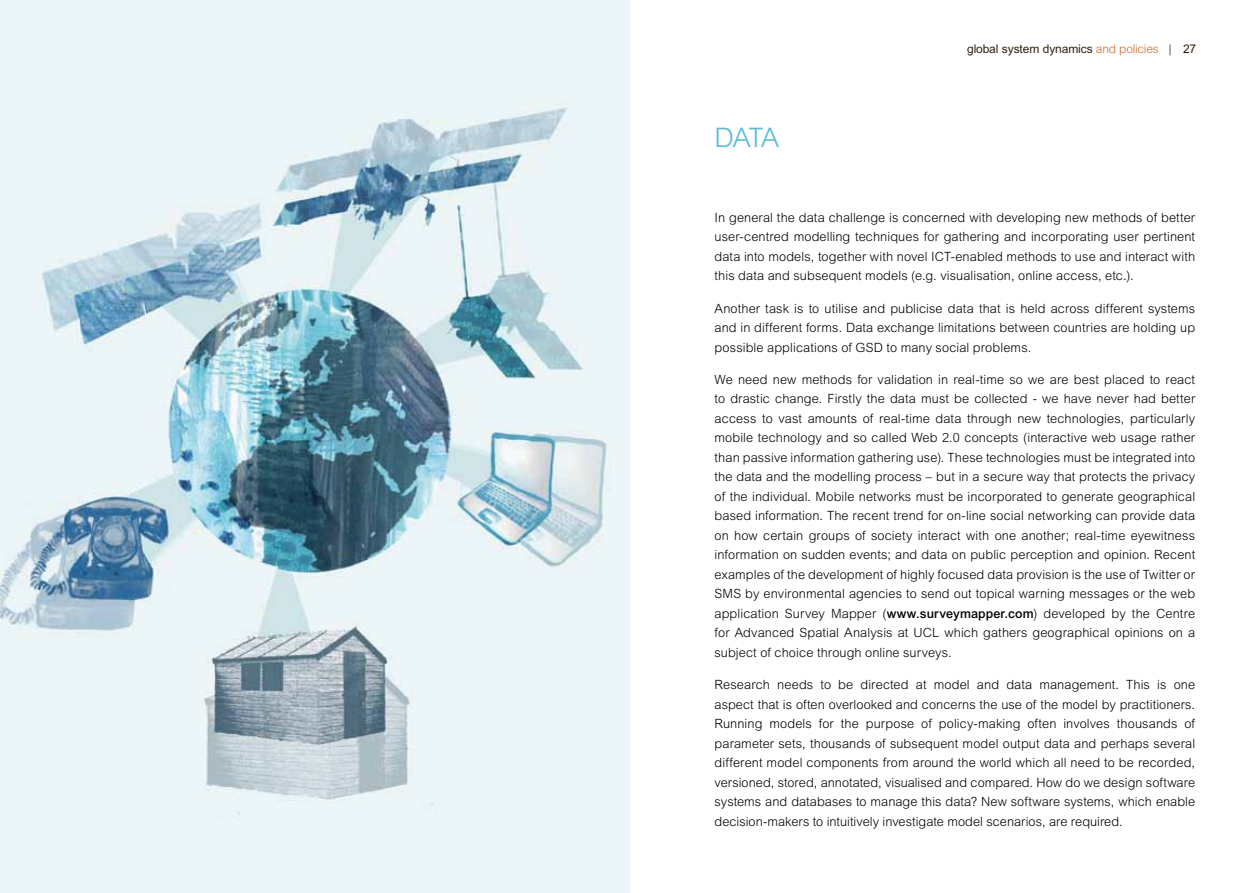
<style>
.page{position:relative;width:1259px;height:893px;background:#fff}
.page>*{position:absolute;margin:0;border:0;box-sizing:border-box;transform-origin:0 0}
.t1{font:300 27px "Arial MT Std";color:#5abdd3}
.t2{font:300 12.75px/19.5px "Arial MT Std";letter-spacing:.005em;color:#000;text-align:justify}
.t3{font:12px "Arial MT Std";letter-spacing:-.01em;color:#2d2011}
.s1{font-weight:300;color:#d16c27}
.s2{font-weight:300;color:#000}
.s3{font-weight:500}
</style>
<div class="page">
<img style="left:0;top:0;width:629px;height:893px">
<h1 class="t1" style="left:714px;top:122px;width:66px">DATA</h1>
<p class="t3" style="left:967px;top:42px;width:231px">global system dynamics <span class="s1">and policies</span> <span class="s2">|</span> 27</p>
<p class="t2" style="left:714px;top:208px;width:482px">In general the data challenge is concerned with developing new methods of better user-centred modelling techniques for gathering and incorporating user pertinent data into models, together with novel ICT-enabled methods to use and interact with this data and subsequent models (e.g. visualisation, online access, etc.).</p>
<p class="t2" style="left:714px;top:298px;width:482px">Another task is to utilise and publicise data that is held across different systems and in different forms. Data exchange limitations between countries are holding up possible applications of GSD to many social problems.</p>
<p class="t2" style="left:714px;top:370px;width:482px">We need new methods for validation in real-time so we are best placed to react to drastic change. Firstly the data must be collected - we have never had better access to vast amounts of real-time data through new technologies, particularly mobile technology and so called Web 2.0 concepts (interactive web usage rather than passive information gathering use). These technologies must be integrated into the data and the modelling process – but in a secure way that protects the privacy of the individual. Mobile networks must be incorporated to generate geographical based information. The recent trend for on-line social networking can provide data on how certain groups of society interact with one another; real-time eyewitness information on sudden events; and data on public perception and opinion. Recent examples of the development of highly focused data provision is the use of Twitter or SMS by environmental agencies to send out topical warning messages or the web application Survey Mapper (<span class="s3">www.surveymapper.com</span>) developed by the Centre for Advanced Spatial Analysis at UCL which gathers geographical opinions on a subject of choice through online surveys.</p>
<p class="t2" style="left:714px;top:675px;width:482px">Research needs to be directed at model and data management. This is one aspect that is often overlooked and concerns the use of the model by practitioners.<br>Running models for the purpose of policy-making often involves thousands of parameter sets, thousands of subsequent model output data and perhaps several different model components from around the world which all need to be recorded, versioned, stored, annotated, visualised and compared. How do we design software systems and databases to manage this data? New software systems, which enable decision-makers to intuitively investigate model scenarios, are required.</p>
</div>
